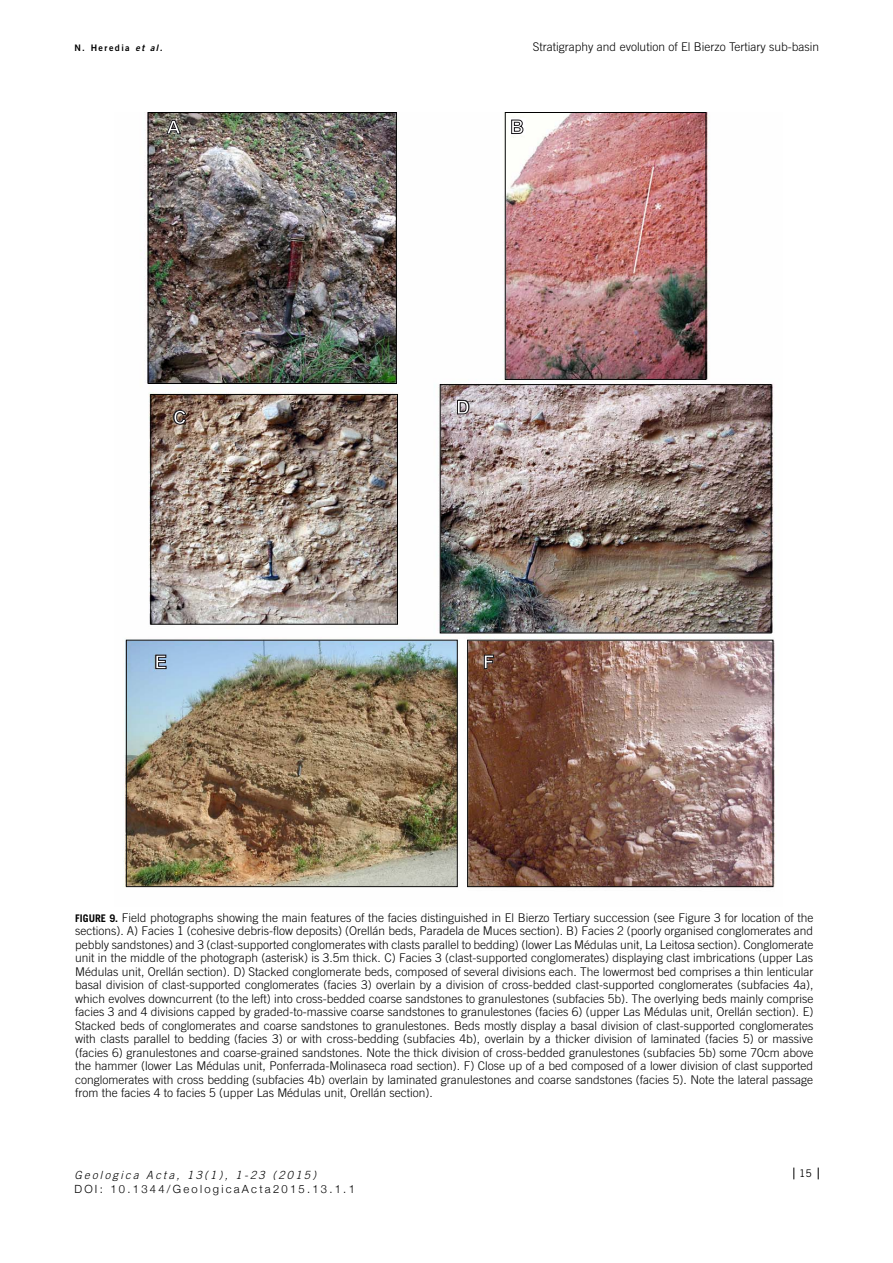
<style>
.page{position:relative;width:893px;height:1263px;background:#fff}
.page>*{position:absolute;margin:0;border:0;box-sizing:border-box;transform-origin:0 0}
.t1{font:700 18.9px "Arial";color:#fff}
.t2{font:300 12px/13.5px "Trade Gothic";color:#000;text-align:justify}
.t3{font:300 11.25px "Helvetica Neue";letter-spacing:.2em;color:#000}
.t4{font:italic 300 11.25px "Trade Gothic";letter-spacing:.2em;color:#000}
.t5{font:10.5px "Trade Gothic";color:#000}
.t6{font:9px "Trade Gothic Bold Two";letter-spacing:.16em;color:#000}
.s1{font-style:italic}
.s2{font-weight:700;font-size:10.5px}
</style>
<div class="page">
<svg style="left:793px;top:1167px;width:1px;height:12px"></svg>
<svg style="left:818px;top:1167px;width:1px;height:12px"></svg>
<img style="left:123px;top:112px;width:652px;height:776px">
<svg style="left:166px;top:119px;width:15px;height:16px"></svg>
<div style="left:509px;top:119px;width:16px;height:16px;background:#fff"></div>
<svg style="left:511px;top:119px;width:13px;height:15px"></svg>
<svg style="left:173px;top:410px;width:13px;height:15px"></svg>
<svg style="left:457px;top:400px;width:12px;height:15px"></svg>
<svg style="left:155px;top:654px;width:12px;height:15px"></svg>
<svg style="left:484px;top:654px;width:10px;height:15px"></svg>
<div style="left:148px;top:112px;width:249px;height:272px;border:1px solid #000"></div>
<div style="left:150px;top:394px;width:248px;height:230px;border:1px solid #000"></div>
<div style="left:505px;top:112px;width:201px;height:268px;border:1px solid #000"></div>
<div style="left:440px;top:384px;width:331px;height:249px;border:1px solid #000"></div>
<div style="left:126px;top:640px;width:332px;height:247px;border:1px solid #0c0c0c"></div>
<div style="left:467px;top:640px;width:306px;height:247px;border:1px solid #0c0c0c"></div>
<p class="t6" style="left:74px;top:43px;width:90px">N. Heredia <span class="s1">et al.</span></p>
<p class="t2" style="left:533px;top:40px;width:288px">Stratigraphy and evolution of El Bierzo Tertiary sub-basin</p>
<h1 class="t1" style="left:167px;top:115px;width:15px">A</h1>
<h1 class="t1" style="left:173px;top:405px;width:15px">C</h1>
<h1 class="t1" style="left:154px;top:649px;width:14px">E</h1>
<h1 class="t1" style="left:456px;top:395px;width:15px">D</h1>
<p class="t2" style="left:75px;top:911px;width:740px"><span class="s2">FIGURE 9.</span> Field photographs showing the main features of the facies distinguished in El Bierzo Tertiary succession (see Figure 3 for location of the sections). A) Facies 1 (cohesive debris-flow deposits) (Orellán beds, Paradela de Muces section). B) Facies 2 (poorly organised conglomerates and pebbly sandstones) and 3 (clast-supported conglomerates with clasts parallel to bedding) (lower Las Médulas unit, La Leitosa section). Conglomerate unit in the middle of the photograph (asterisk) is 3.5m thick. C) Facies 3 (clast-supported conglomerates) displaying clast imbrications (upper Las Médulas unit, Orellán section). D) Stacked conglomerate beds, composed of several divisions each. The lowermost bed comprises a thin lenticular basal division of clast-supported conglomerates (facies 3) overlain by a division of cross-bedded clast-supported conglomerates (subfacies 4a), which evolves downcurrent (to the left) into cross-bedded coarse sandstones to granulestones (subfacies 5b). The overlying beds mainly comprise facies 3 and 4 divisions capped by graded-to-massive coarse sandstones to granulestones (facies 6) (upper Las Médulas unit, Orellán section). E)<br>Stacked beds of conglomerates and coarse sandstones to granulestones. Beds mostly display a basal division of clast-supported conglomerates with clasts parallel to bedding (facies 3) or with cross-bedding (subfacies 4b), overlain by a thicker division of laminated (facies 5) or massive (facies 6) granulestones and coarse-grained sandstones. Note the thick division of cross-bedded granulestones (subfacies 5b) some 70cm above the hammer (lower Las Médulas unit, Ponferrada-Molinaseca road section). F) Close up of a bed composed of a lower division of clast supported conglomerates with cross bedding (subfacies 4b) overlain by laminated granulestones and coarse sandstones (facies 5). Note the lateral passage from the facies 4 to facies 5 (upper Las Médulas unit, Orellán section).</p>
<p class="t4" style="left:74px;top:1168px;width:243px">Geologica Acta, 13(1), 1-23 (2015)</p>
<p class="t3" style="left:74px;top:1181px;width:282px">DOI: 10.1344/GeologicaActa2015.13.1.1</p>
<p class="t5" style="left:799px;top:1167px;width:14px">15</p>
</div>
